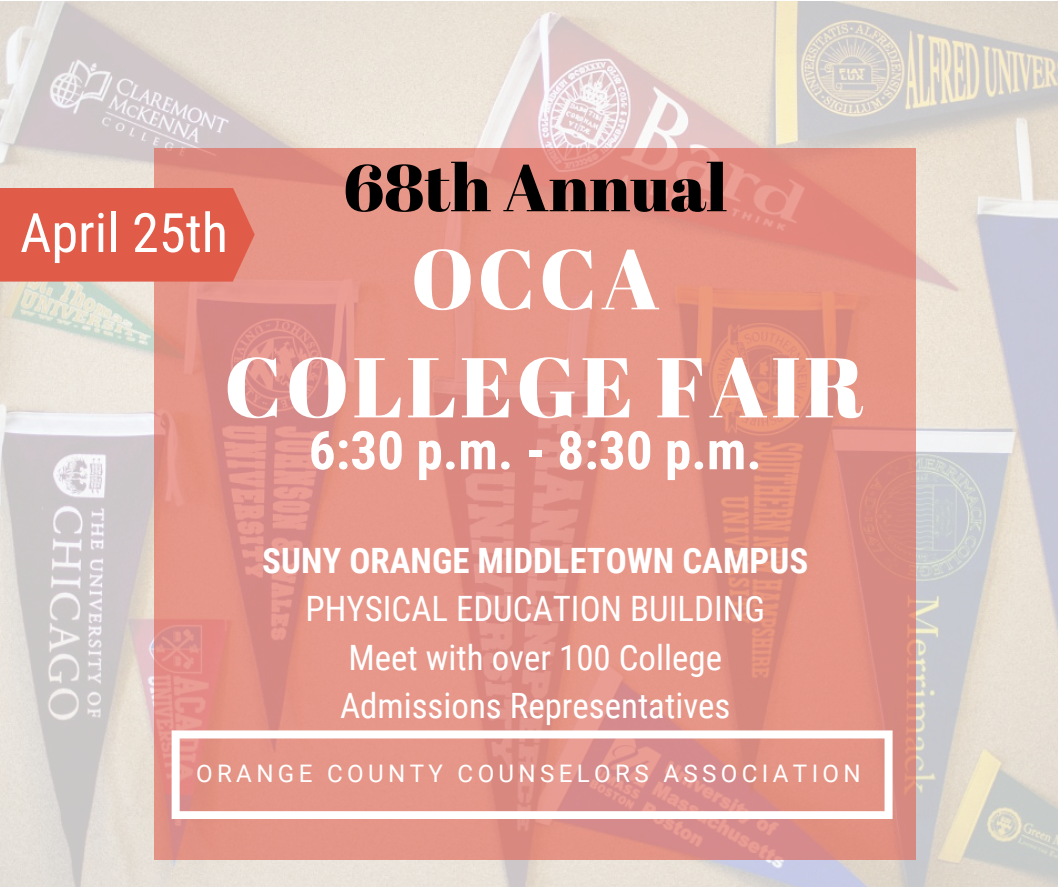
<style>
.page{position:relative;width:1058px;height:887px;background:#fff}
.page>*{position:absolute;margin:0;border:0;box-sizing:border-box;transform-origin:0 0}
.t1{font:84.45px/108px "Abril Fatface";letter-spacing:.04em;color:#fff;text-align:center}
.t2{font:66px "Abril Fatface";color:#000}
.t3{font:54.3px "Roboto Condensed";color:#fff}
.t4{font:700 53.25px "Roboto Condensed";color:#fff}
.t5{font:34.95px/48.3px "Roboto Condensed";color:#fff;text-align:center}
.t6{font:24.15px "Roboto";letter-spacing:.18em;color:#fff}
.s1{font-weight:700}
</style>
<div class="page">
<img style="left:0;top:2px;width:1058px;height:884px">
<div style="left:154px;top:148px;width:762px;height:711px;background:linear-gradient(to bottom,#e69486,#df9187)"></div>
<svg style="left:172px;top:730px;width:720px;height:89px;fill:#e59589"></svg>
<div style="left:0;top:188px;width:255px;height:93px;background:#e15b49"></div>
<p class="t2" style="left:343px;top:141px;width:385px">68th Annual</p>
<h2 class="t3" style="left:20px;top:202px;width:209px">April 25th</h2>
<p class="t1" style="left:224px;top:223px;width:642px">OCCA<br>COLLEGE FAIR</p>
<h1 class="t4" style="left:309px;top:420px;width:454px">6:30 p.m. - 8:30 p.m.</h1>
<h3 class="t5" style="left:262px;top:536px;width:547px"><span class="s1">SUNY ORANGE MIDDLETOWN CAMPUS<br></span>PHYSICAL EDUCATION BUILDING<br>Meet with over 100 College<br>Admissions Representatives</h3>
<h5 class="t6" style="left:196px;top:759px;width:666px">ORANGE COUNTY COUNSELORS ASSOCIATION</h5>
</div>
